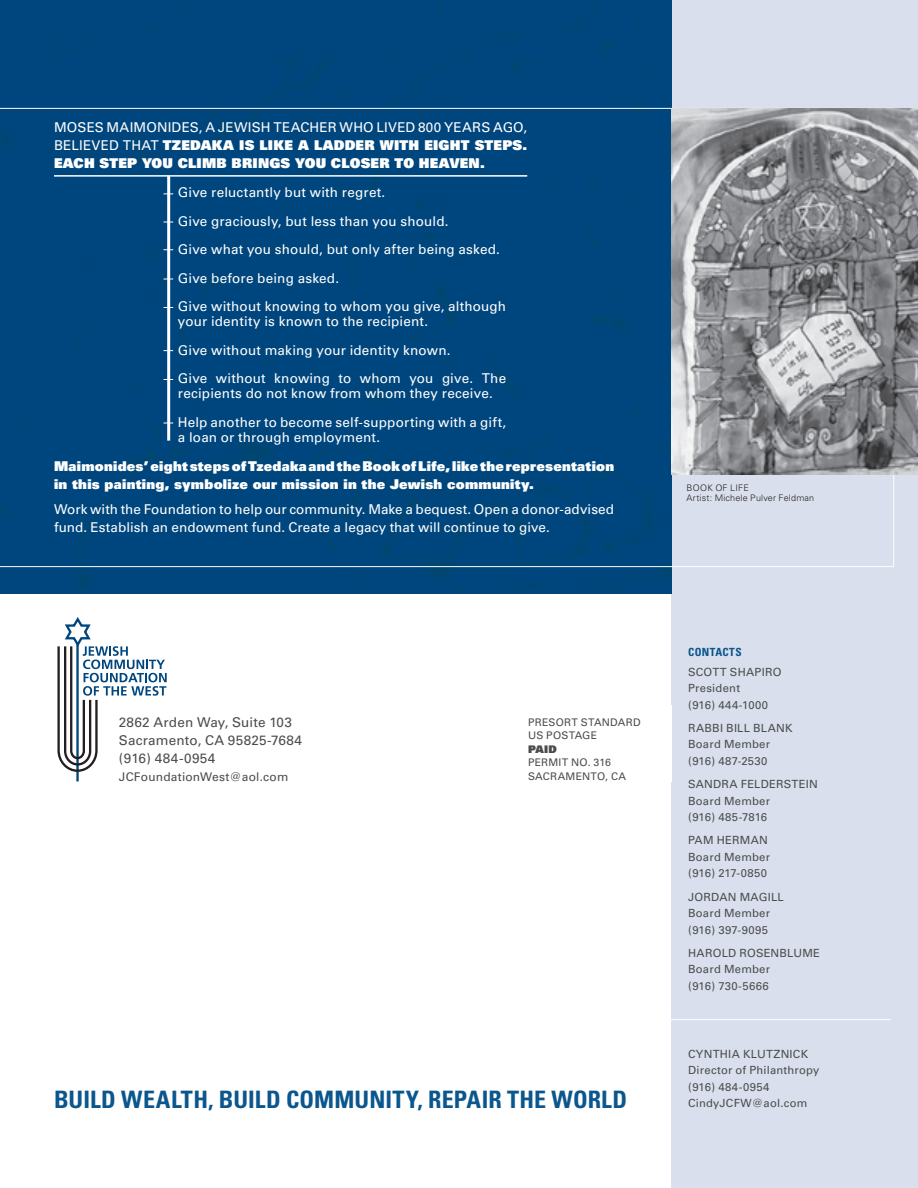
<style>
.page{position:relative;width:918px;height:1188px;background:#fff}
.page>*{position:absolute;margin:0;border:0;box-sizing:border-box;transform-origin:0 0}
.small_list_heading{font:700 condensed 24px "Univers";letter-spacing:.005em;color:#0a568d}
.body{font:13.5px/15px "Univers";letter-spacing:.01em;color:#fff}
.body-2{font:900 13.5px/18px "Univers";letter-spacing:.015em;color:#fff}
.body-3{font:13.5px/18px "Univers";letter-spacing:.015em;color:#4b4c4d}
.body-4{font:12px "Univers";letter-spacing:.015em;color:#4b4c4d}
.body-5{font:11.25px/16.5px "Univers";letter-spacing:.02em;color:#4b4c4d}
.small_list_heading-2{font:700 condensed 11.25px "Univers";letter-spacing:.035em;color:#0a568d}
.body-6{font:10.5px/13.5px "Univers";letter-spacing:.02em;color:#4b4c4d}
.t1{font:300 9px/10.5px "Univers";letter-spacing:.02em;color:#231f20}
.s1{font-weight:900}
</style>
<div class="page">
<div style="left:672px;top:0;width:246px;height:1188px;background:#d9dfec"></div>
<div style="left:0;top:0;width:672px;height:594px;background:#00467e"></div>
<hr style="left:76px;top:634px;width:3px;height:147px;background:#00467e">
<svg style="left:57px;top:617px;width:110px;height:156px"></svg>
<svg style="left:0;top:108px;width:894px;height:459px;background:#0f5185"></svg>
<img style="left:672px;top:109px;width:246px;height:365px">
<hr style="left:660px;top:1019px;width:231px;height:1px;background:#fff">
<p class="body" style="left:54px;top:120px;width:23px">Moses</p>
<p class="body" style="left:107px;top:120px;width:23px">Maimonides</p>
<p class="body" style="left:199px;top:120px;width:37px">, a Jewish</p>
<p class="body" style="left:273px;top:120px;width:10px">teacher</p>
<p class="body" style="left:339px;top:120px;width:13px">who</p>
<p class="body" style="left:376px;top:120px;width:9px">lived</p>
<p class="body" style="left:418px;top:120px;width:37px">800 years</p>
<p class="body" style="left:493px;top:120px;width:11px">ago</p>
<p class="body" style="left:523px;top:120px;width:5px">,</p>
<p class="body" style="left:54px;top:138px;width:9px">believed</p>
<p class="body" style="left:123px;top:138px;width:10px">that</p>
<p class="body-2" style="left:54px;top:136px;width:475px;text-indent:109px">Tzedaka is like a ladder with eight steps.<br>Each step you climb brings you closer to Heaven.</p>
<p class="body" style="left:178px;top:185px;width:209px">Give reluctantly but with regret.</p>
<p class="body" style="left:178px;top:213px;width:272px">Give graciously, but less than you should.</p>
<p class="body" style="left:178px;top:242px;width:324px">Give what you should, but only after being asked.</p>
<p class="body" style="left:178px;top:270px;width:163px">Give before being asked.</p>
<p class="body" style="left:178px;top:299px;width:330px">Give without knowing to whom you give, although your identity is known to the recipient.</p>
<p class="body" style="left:178px;top:342px;width:274px">Give without making your identity known.</p>
<p class="body" style="left:178px;top:371px;width:330px">Give without knowing to whom you give. The recipients do not know from whom they receive.</p>
<p class="body" style="left:178px;top:414px;width:330px">Help another to become self-supporting with a gift, a loan or through employment.</p>
<p class="body-2" style="left:54px;top:457px;width:562px">Maimonides’ eight steps of Tzedaka and the Book of Life, like the representation in this painting, symbolize our mission in the Jewish community.</p>
<p class="body" style="left:54px;top:500px;width:562px;line-height:18px">Work with the Foundation to help our community. Make a bequest. Open a donor-advised fund. Establish an endowment fund. Create a legacy that will continue to give.</p>
<p class="body-3" style="left:119px;top:714px;width:185px">2862 Arden Way, Suite 103<br>Sacramento, CA 95825-7684 (916) 484-0954</p>
<p class="body-4" style="left:119px;top:770px;width:171px">JCFoundationWest@aol.com</p>
<p class="body-6" style="left:528px;top:715px;width:114px">PRESORT STANDARD us postage<br><span class="s1">paid<br></span>Permit</p>
<p class="body-6" style="left:571px;top:756px;width:41px">No. 316</p>
<p class="body-6" style="left:528px;top:769px;width:16px">Sacramento</p>
<p class="body-6" style="left:605px;top:769px;width:22px">, CA</p>
<p class="small_list_heading" style="left:54px;top:1084px;width:575px">BUILD WEALTH, BUILD COMMUNITY, REPAIR THE WORLD</p>
<p class="t1" style="left:687px;top:482px;width:129px">Book of Life<br>Artist: Michele Pulver Feldman</p>
<p class="small_list_heading-2" style="left:688px;top:645px;width:55px">CONTACTS</p>
<p class="body-5" style="left:688px;top:664px;width:17px">Scott</p>
<p class="body-5" style="left:688px;top:664px;width:81px;text-indent:42px">Shapiro<br>President (916) 444-1000</p>
<p class="body-5" style="left:688px;top:720px;width:106px">RABBI BILL BLANK<br>Board Member (916) 487-2530</p>
<p class="body-5" style="left:688px;top:776px;width:131px">SANDRA FELDERSTEIN<br>Board Member<br>(916) 485-7816</p>
<p class="body-5" style="left:688px;top:832px;width:84px">PAM HERMAN<br>Board Member (916) 217-0850</p>
<p class="body-5" style="left:688px;top:889px;width:97px">JORDAN MAGILL<br>Board Member (916) 397-9095</p>
<p class="body-5" style="left:688px;top:945px;width:134px">HAROLD ROSENBLUME<br>Board Member<br>(916) 730-5666</p>
<p class="body-5" style="left:688px;top:1046px;width:133px">CYNTHIA Klutznick<br>Director of Philanthropy (916) 484-0954<br>CindyJCFW@aol.com</p>
</div>
